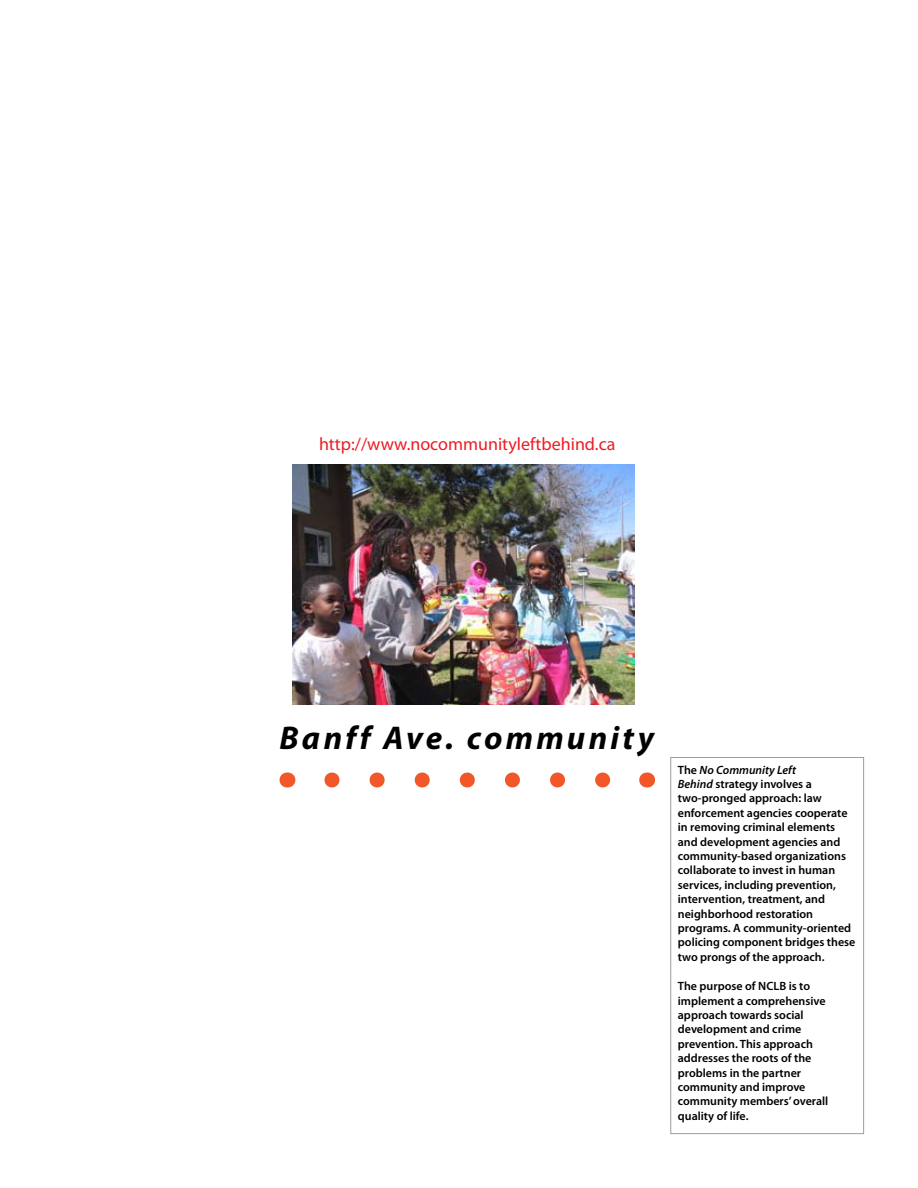
<style>
.page{position:relative;width:918px;height:1188px;background:#fff}
.page>*{position:absolute;margin:0;border:0;box-sizing:border-box;transform-origin:0 0}
.t1{font:italic 700 33px "Myriad Pro";letter-spacing:.1em;color:#000}
.t2{font:18px "Myriad Pro";color:#ed1c24}
.t3{font:600 12px/14.4px "Myriad Pro";color:#000}
.s1{font-style:italic}
</style>
<div class="page">
<img style="left:292px;top:465px;width:342px;height:240px">
<div style="left:670px;top:757px;width:194px;height:377px;border:1px solid #9b9da0"></div>
<svg style="left:332px;top:772px;width:279px;height:16px"></svg>
<svg style="left:287px;top:772px;width:1px;height:16px"></svg>
<svg style="left:647px;top:772px;width:1px;height:16px"></svg>
<h2 class="t2" style="left:319px;top:433px;width:298px">http://www.nocommunityleftbehind.ca</h2>
<h1 class="t1" style="left:279px;top:716px;width:376px">Banff Ave. community</h1>
<p class="t3" style="left:678px;top:762px;width:179px">The <span class="s1">No Community Left<br>Behind</span> strategy involves a two-pronged approach: law enforcement agencies cooperate in removing criminal elements and development agencies and community-based organizations collaborate to invest in human services, including prevention, intervention, treatment, and neighborhood restoration programs. A community-oriented policing component bridges these two prongs of the approach.</p>
<p class="t3" style="left:678px;top:979px;width:152px">The purpose of NCLB is to implement a comprehensive approach towards social development and crime prevention. This approach addresses the roots of the problems in the partner community and improve community members’ overall quality of life.</p>
</div>
